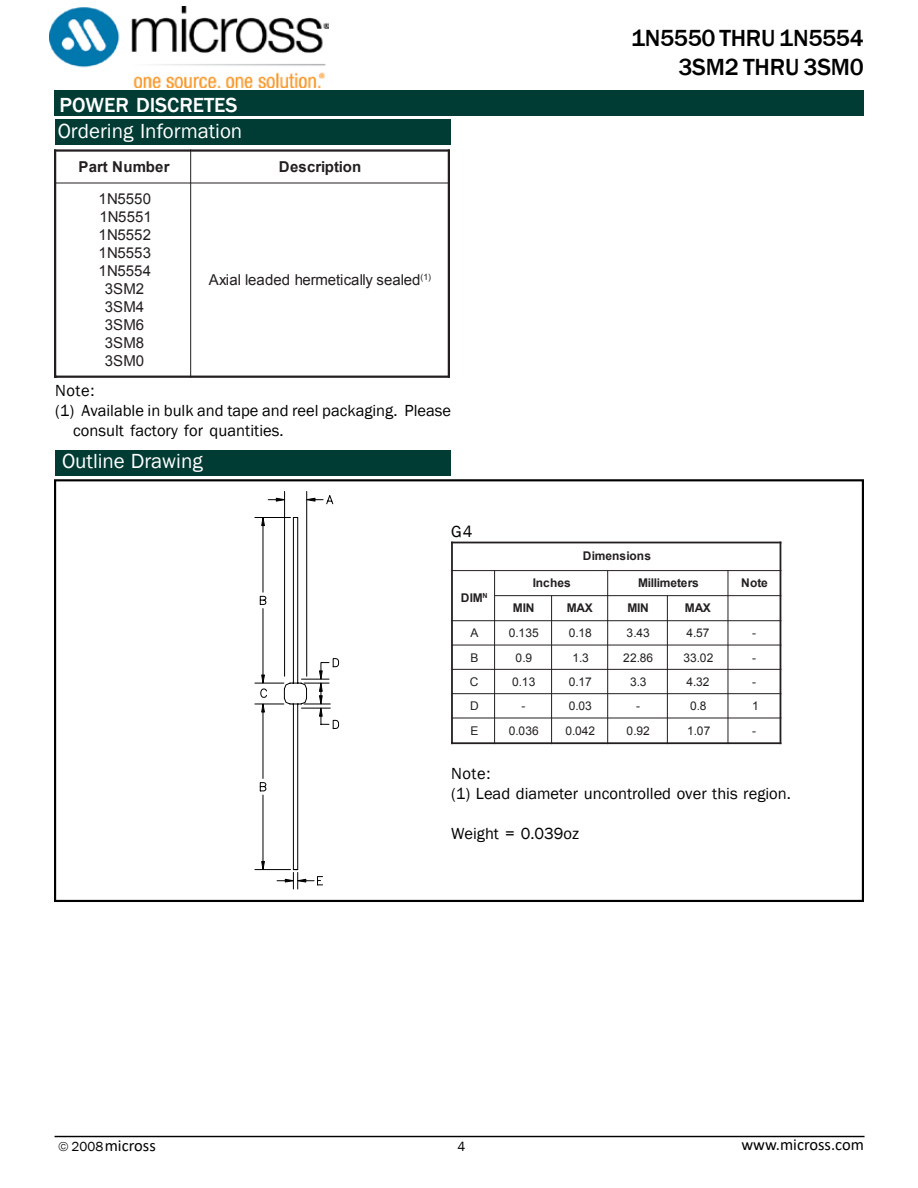
<style>
.page{position:relative;width:918px;height:1188px;background:#fff}
.page>*{position:absolute;margin:0;border:0;box-sizing:border-box;transform-origin:0 0}
.t1{font:500 24px/28.8px "Franklin Gothic";letter-spacing:-.01em;color:#000;text-align:right}
.t2{font:21px "Franklin Gothic";color:#fff}
.t3{font:500 21px "Franklin Gothic";color:#fff}
.t4{font:16.5px/19.8px "Franklin Gothic";color:#000}
.t5{font:16.5px "Calibri";color:#000}
.t6{font:15px/18px "Arial";letter-spacing:.01em;color:#231f20;text-align:center}
.t7{font:700 15px "Arial";letter-spacing:.01em;color:#231f20}
.t8{font:13.5px "Franklin Gothic";color:#000}
.t9{font:12px "Arial";letter-spacing:.01em;color:#231f20}
.t10{font:700 12px "Arial";letter-spacing:-.015em;color:#231f20}
.t11{font:700 12px "Arial";letter-spacing:.01em;color:#231f20}
</style>
<div class="page">
<hr style="left:55px;top:1136px;width:810px;height:1px;background:#000">
<div style="left:54px;top:91px;width:810px;height:25px;background:#003b34"></div>
<div style="left:55px;top:450px;width:396px;height:25px;background:#003b34"></div>
<div style="left:54px;top:479px;width:810px;height:423px;border:2px solid #000"></div>
<hr style="left:54px;top:150px;width:396px;height:2px;background:#231f20">
<hr style="left:54px;top:183px;width:396px;height:1px;background:#231f20">
<hr style="left:54px;top:376px;width:396px;height:2px;background:#231f20">
<hr style="left:54px;top:150px;width:2px;height:228px;background:#231f20">
<hr style="left:190px;top:150px;width:1px;height:228px;background:#231f20">
<hr style="left:448px;top:150px;width:2px;height:228px;background:#231f20">
<div style="left:55px;top:119px;width:396px;height:25px;background:#003b34"></div>
<hr style="left:451px;top:542px;width:330px;height:1px;background:#231f20">
<hr style="left:451px;top:570px;width:330px;height:1px;background:#231f20">
<hr style="left:494px;top:595px;width:287px;height:1px;background:#231f20">
<hr style="left:451px;top:620px;width:330px;height:1px;background:#231f20">
<hr style="left:451px;top:645px;width:330px;height:1px;background:#231f20">
<hr style="left:451px;top:669px;width:330px;height:1px;background:#231f20">
<hr style="left:451px;top:693px;width:330px;height:1px;background:#231f20">
<hr style="left:451px;top:718px;width:330px;height:1px;background:#231f20">
<hr style="left:451px;top:742px;width:330px;height:2px;background:#231f20">
<hr style="left:451px;top:542px;width:2px;height:202px;background:#231f20">
<hr style="left:494px;top:570px;width:1px;height:174px;background:#231f20">
<hr style="left:551px;top:595px;width:1px;height:149px;background:#231f20">
<hr style="left:607px;top:570px;width:1px;height:174px;background:#231f20">
<hr style="left:667px;top:595px;width:1px;height:149px;background:#231f20">
<hr style="left:728px;top:570px;width:1px;height:174px;background:#231f20">
<hr style="left:780px;top:542px;width:1px;height:202px;background:#231f20">
<svg style="left:254px;top:491px;width:85px;height:398px"></svg>
<img style="left:49px;top:7px;width:279px;height:80px">
<p class="t3" style="left:60px;top:92px;width:179px">POWER DISCRETES</p>
<p class="t2" style="left:58px;top:118px;width:186px">Ordering Information</p>
<p class="t7" style="left:79px;top:157px;width:93px">Part Number</p>
<p class="t7" style="left:279px;top:157px;width:84px">Description</p>
<p class="t6" style="left:99px;top:189px;width:55px">1N5550<br>1N5551<br>1N5552<br>1N5553<br>1N5554<br>3SM2<br>3SM4<br>3SM6<br>3SM8<br>3SM0</p>
<p class="t6" style="left:209px;top:271px;width:224px">Axial leaded hermetically sealed<sup>(1)</sup></p>
<p class="t4" style="left:55px;top:381px;width:41px">Note:</p>
<p class="t4" style="left:55px;top:401px;width:398px">(1) Available in bulk and tape and reel packaging. Please</p>
<p class="t4" style="left:73px;top:421px;width:212px">consult factory for quantities.</p>
<p class="t2" style="left:62px;top:448px;width:142px">Outline Drawing</p>
<p class="t4" style="left:451px;top:522px;width:23px">G4</p>
<p class="t10" style="left:461px;top:589px;width:28px">DIM<sup>N</sup></p>
<h1 class="t1" style="left:631px;top:24px;width:234px">1N5550 THRU 1N5554<br>3SM2 THRU 3SM0</h1>
<p class="t11" style="left:583px;top:548px;width:70px">Dimensions</p>
<p class="t10" style="left:533px;top:575px;width:40px">Inches</p>
<p class="t10" style="left:638px;top:575px;width:62px">Millimeters</p>
<p class="t10" style="left:741px;top:575px;width:28px">Note</p>
<p class="t10" style="left:513px;top:600px;width:23px">MIN</p>
<p class="t10" style="left:567px;top:600px;width:27px">MAX</p>
<p class="t10" style="left:627px;top:600px;width:23px">MN</p>
<p class="t10" style="left:685px;top:600px;width:27px">MAX</p>
<p class="t10" style="left:637px;top:600px;width:5px">I</p>
<p class="t9" style="left:470px;top:625px;width:9px">A</p>
<p class="t9" style="left:509px;top:625px;width:31px">0.135</p>
<p class="t9" style="left:569px;top:625px;width:25px">0.18</p>
<p class="t9" style="left:627px;top:625px;width:25px">3.43</p>
<p class="t9" style="left:686px;top:625px;width:25px">4.57</p>
<p class="t9" style="left:752px;top:625px;width:5px">-</p>
<p class="t9" style="left:470px;top:649px;width:9px">B</p>
<p class="t9" style="left:516px;top:649px;width:18px">0 9</p>
<p class="t9" style="left:573px;top:649px;width:18px">1 3</p>
<p class="t9" style="left:522px;top:649px;width:5px">.</p>
<p class="t9" style="left:623px;top:649px;width:31px">22.86</p>
<p class="t9" style="left:579px;top:649px;width:5px">.</p>
<p class="t9" style="left:683px;top:649px;width:31px">33.02</p>
<p class="t9" style="left:752px;top:649px;width:5px">-</p>
<p class="t9" style="left:470px;top:674px;width:10px">C</p>
<p class="t9" style="left:512px;top:674px;width:25px">0.13</p>
<p class="t9" style="left:569px;top:674px;width:25px">0.17</p>
<p class="t9" style="left:630px;top:674px;width:18px">3 3</p>
<p class="t9" style="left:686px;top:674px;width:25px">4.32</p>
<p class="t9" style="left:637px;top:674px;width:5px">.</p>
<p class="t9" style="left:752px;top:674px;width:5px">-</p>
<p class="t9" style="left:470px;top:698px;width:10px">D</p>
<p class="t9" style="left:522px;top:698px;width:5px">-</p>
<p class="t9" style="left:569px;top:698px;width:25px">0.03</p>
<p class="t9" style="left:636px;top:698px;width:5px">-</p>
<p class="t9" style="left:690px;top:698px;width:18px">0 8</p>
<p class="t9" style="left:752px;top:698px;width:8px">1</p>
<p class="t9" style="left:697px;top:698px;width:5px">.</p>
<p class="t9" style="left:470px;top:722px;width:9px">E</p>
<p class="t9" style="left:509px;top:722px;width:31px">0.036</p>
<p class="t9" style="left:565px;top:722px;width:31px">0.042</p>
<p class="t9" style="left:627px;top:722px;width:25px">0.92</p>
<p class="t9" style="left:687px;top:722px;width:25px">1.07</p>
<p class="t9" style="left:752px;top:722px;width:5px">-</p>
<p class="t4" style="left:451px;top:764px;width:341px">Note:<br>(1) Lead diameter uncontrolled over this region.</p>
<p class="t4" style="left:451px;top:824px;width:130px">Weight = 0.039oz</p>
<p class="t5" style="left:105px;top:1134px;width:53px">micross</p>
<p class="t5" style="left:741px;top:1133px;width:124px">www.micross.com</p>
<p class="t8" style="left:72px;top:1138px;width:119px">2008 Semtech Corp.</p>
<p class="t8" style="left:458px;top:1138px;width:9px">4</p>
<p class="t8" style="left:754px;top:1136px;width:108px">www.semtech.com</p>
</div>
